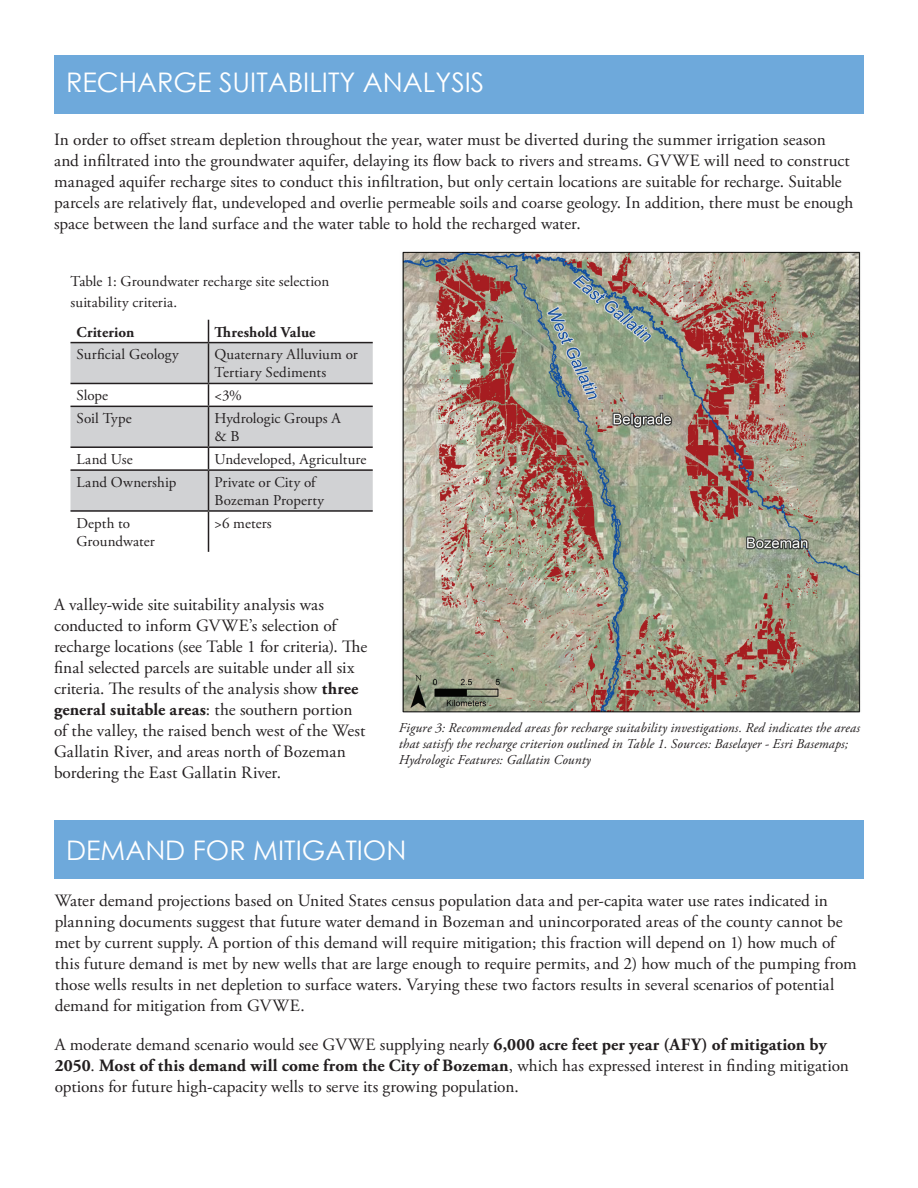
<style>
.page{position:relative;width:918px;height:1188px;background:#fff}
.page>*{position:absolute;margin:0;border:0;box-sizing:border-box;transform-origin:0 0}
.t1{font:27px "Century Gothic";color:#fff}
.t2{font:17.25px/21px "Adobe Garamond Pro";color:#231f20}
.t3{font:15px/18px "Adobe Garamond Pro";letter-spacing:.005em;color:#231f20}
.t4{font:700 15px "Adobe Garamond Pro";letter-spacing:.005em;color:#231f20}
.t5{font:italic 13.5px/16.2px "Adobe Garamond Pro";letter-spacing:.01em;color:#231f20}
.s1{font-weight:700}
</style>
<div class="page">
<div style="left:55px;top:55px;width:809px;height:59px;background:#6ea9db"></div>
<div style="left:55px;top:820px;width:809px;height:59px;background:#6ea9db"></div>
<svg style="left:70px;top:343px;width:303px;height:167px;fill:#d1d2d4"></svg>
<svg style="left:208px;top:320px;width:1px;height:22px"></svg>
<hr style="left:70px;top:342px;width:138px;height:1px;background:#231f20">
<hr style="left:208px;top:342px;width:165px;height:1px;background:#231f20">
<hr style="left:208px;top:343px;width:1px;height:40px;background:#231f20">
<hr style="left:70px;top:383px;width:138px;height:1px;background:#231f20">
<hr style="left:208px;top:383px;width:165px;height:1px;background:#231f20">
<svg style="left:208px;top:384px;width:1px;height:22px"></svg>
<hr style="left:70px;top:406px;width:138px;height:1px;background:#231f20">
<hr style="left:208px;top:406px;width:165px;height:1px;background:#231f20">
<hr style="left:208px;top:407px;width:1px;height:39px;background:#231f20">
<hr style="left:70px;top:446px;width:138px;height:2px;background:#231f20">
<hr style="left:208px;top:446px;width:165px;height:2px;background:#231f20">
<svg style="left:208px;top:448px;width:1px;height:21px"></svg>
<hr style="left:70px;top:469px;width:138px;height:2px;background:#231f20">
<hr style="left:208px;top:469px;width:165px;height:2px;background:#231f20">
<hr style="left:208px;top:471px;width:1px;height:39px;background:#231f20">
<hr style="left:70px;top:510px;width:138px;height:2px;background:#231f20">
<hr style="left:208px;top:510px;width:165px;height:2px;background:#231f20">
<hr style="left:208px;top:512px;width:1px;height:40px;background:#231f20">
<img style="left:402px;top:251px;width:459px;height:462px">
<h1 class="t1" style="left:66px;top:63px;width:417px">RECHARGE SUITABILITY ANALYSIS</h1>
<p class="t2" style="left:54px;top:130px;width:801px">In order to offset stream depletion throughout the year, water must be diverted during the summer irrigation season and infiltrated into the groundwater aquifer, delaying its flow back to rivers and streams. GVWE will need to construct managed aquifer recharge sites to conduct this infiltration, but only certain locations are suitable for recharge. Suitable parcels are relatively flat, undeveloped and overlie permeable soils and coarse geology. In addition, there must be enough space between the land surface and the water table to hold the recharged water.</p>
<p class="t3" style="left:70px;top:271px;width:260px;line-height:21px">Table 1: Groundwater recharge site selection suitability criteria.</p>
<p class="t4" style="left:76px;top:323px;width:59px">Criterion</p>
<p class="t4" style="left:214px;top:323px;width:103px">Threshold Value</p>
<p class="t3" style="left:76px;top:346px;width:104px">Surficial Geology</p>
<p class="t3" style="left:214px;top:346px;width:145px">Quaternary Alluvium or<br>Tertiary Sediments</p>
<p class="t3" style="left:76px;top:387px;width:33px">Slope</p>
<p class="t3" style="left:214px;top:387px;width:29px">&lt;3%</p>
<p class="t3" style="left:76px;top:410px;width:57px">Soil Type</p>
<p class="t3" style="left:214px;top:410px;width:128px">Hydrologic Groups A &amp; B</p>
<p class="t3" style="left:76px;top:451px;width:58px">Land Use</p>
<p class="t3" style="left:214px;top:451px;width:154px">Undeveloped, Agriculture</p>
<p class="t3" style="left:76px;top:474px;width:101px">Land Ownership</p>
<p class="t3" style="left:214px;top:474px;width:111px">Private or City of<br>Bozeman Property</p>
<p class="t3" style="left:76px;top:515px;width:80px">Depth to<br>Groundwater</p>
<p class="t3" style="left:214px;top:515px;width:59px">&gt;6 meters</p>
<p class="t2" style="left:54px;top:595px;width:315px">A valley-wide site suitability analysis was conducted to inform GVWE’s selection of recharge locations (see Table 1 for criteria). The final selected parcels are suitable under all six criteria. The results of the analysis show <span class="s1">three general suitable areas</span>: the southern portion of the valley, the raised bench west of the West Gallatin River, and areas north of Bozeman bordering the East Gallatin River.</p>
<p class="t5" style="left:399px;top:720px;width:463px">Figure 3: Recommended areas for recharge suitability investigations. Red indicates the areas that satisfy the recharge criterion outlined in Table 1. Sources: Baselayer - Esri Basemaps;<br>Hydrologic Features: Gallatin County</p>
<h1 class="t1" style="left:66px;top:831px;width:342px">DEMAND FOR MITIGATION</h1>
<p class="t2" style="left:55px;top:891px;width:804px">Water demand projections based on United States census population data and per-capita water use rates indicated in planning documents suggest that future water demand in Bozeman and unincorporated areas of the county cannot be met by current supply. A portion of this demand will require mitigation; this fraction will depend on 1) how much of this future demand is met by new wells that are large enough to require permits, and 2) how much of the pumping from those wells results in net depletion to surface waters. Varying these two factors results in several scenarios of potential demand for mitigation from GVWE.</p>
<p class="t2" style="left:55px;top:1035px;width:796px">A moderate demand scenario would see GVWE supplying nearly <span class="s1">6,000 acre feet per year (AFY) of mitigation by<br>2050</span>. <span class="s1">Most of this demand will come from the City of Bozeman</span>, which has expressed interest in finding mitigation options for future high-capacity wells to serve its growing population.</p>
</div>
